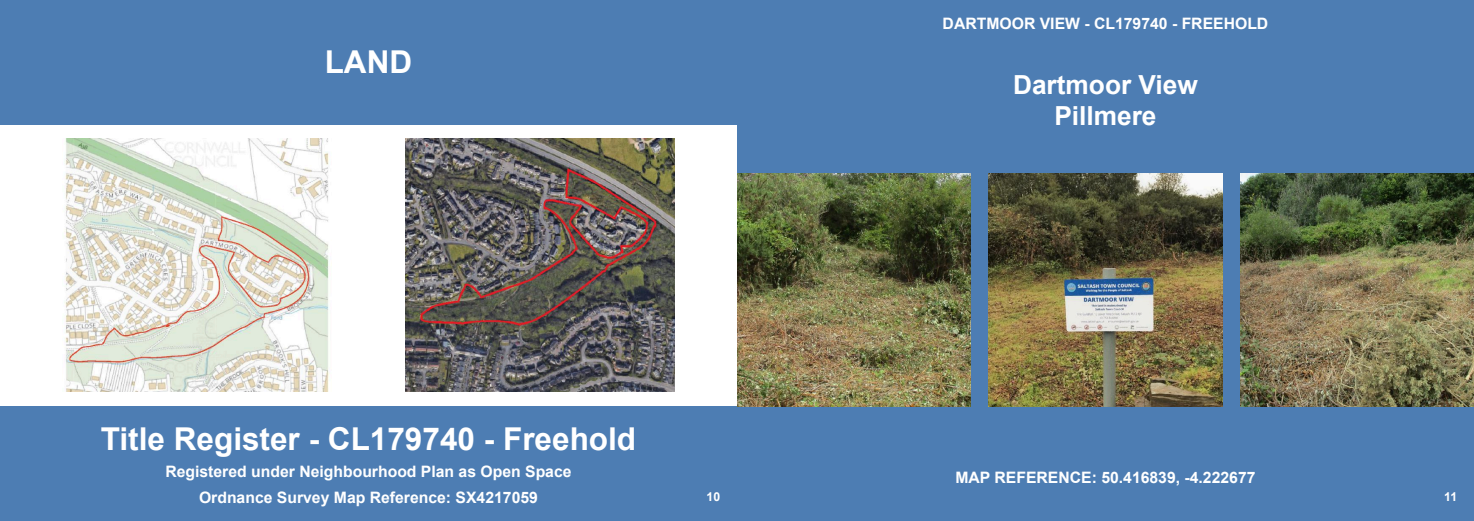
<style>
.page{position:relative;width:1474px;height:521px;background:#fff}
.page>*{position:absolute;margin:0;border:0;box-sizing:border-box;transform-origin:0 0}
.t1{font:700 31.5px "Arial";color:#fff}
.t2{font:700 26.25px/31.5px "Arial";color:#fff;text-align:center}
.t3{font:700 15.75px/26.8px "Arial";color:#fff;text-align:center}
.t4{font:700 12.25px "Arial";color:#fff}
</style>
<div class="page">
<div style="left:737px;top:0;width:736px;height:521px;background:#4d7db3"></div>
<img style="left:737px;top:173px;width:234px;height:234px">
<img style="left:988px;top:173px;width:234px;height:234px">
<img style="left:1240px;top:173px;width:233px;height:234px">
<div style="left:0;top:0;width:737px;height:124px;background:#4d7db3"></div>
<div style="left:0;top:407px;width:737px;height:114px;background:#4d7db3"></div>
<img style="left:64px;top:139px;width:265px;height:252px">
<img style="left:405px;top:139px;width:270px;height:252px">
<h1 class="t1" style="left:325px;top:51px;width:89px">LAND</h1>
<h1 class="t1" style="left:101px;top:427px;width:537px">Title Register - CL179740 - Freehold</h1>
<p class="t3" style="left:165px;top:459px;width:408px">Registered under Neighbourhood Plan as Open Space<br>Ordnance Survey Map Reference: SX4217059</p>
<p class="t4" style="left:706px;top:492px;width:15px">10</p>
<p class="t3" style="left:942px;top:12px;width:327px">DARTMOOR VIEW - CL179740 - FREEHOLD</p>
<h2 class="t2" style="left:1013px;top:71px;width:186px">Dartmoor View<br>Pillmere</h2>
<p class="t3" style="left:955px;top:465px;width:301px">MAP REFERENCE: 50.416839, -4.222677</p>
<p class="t4" style="left:1444px;top:492px;width:14px">11</p>
</div>
